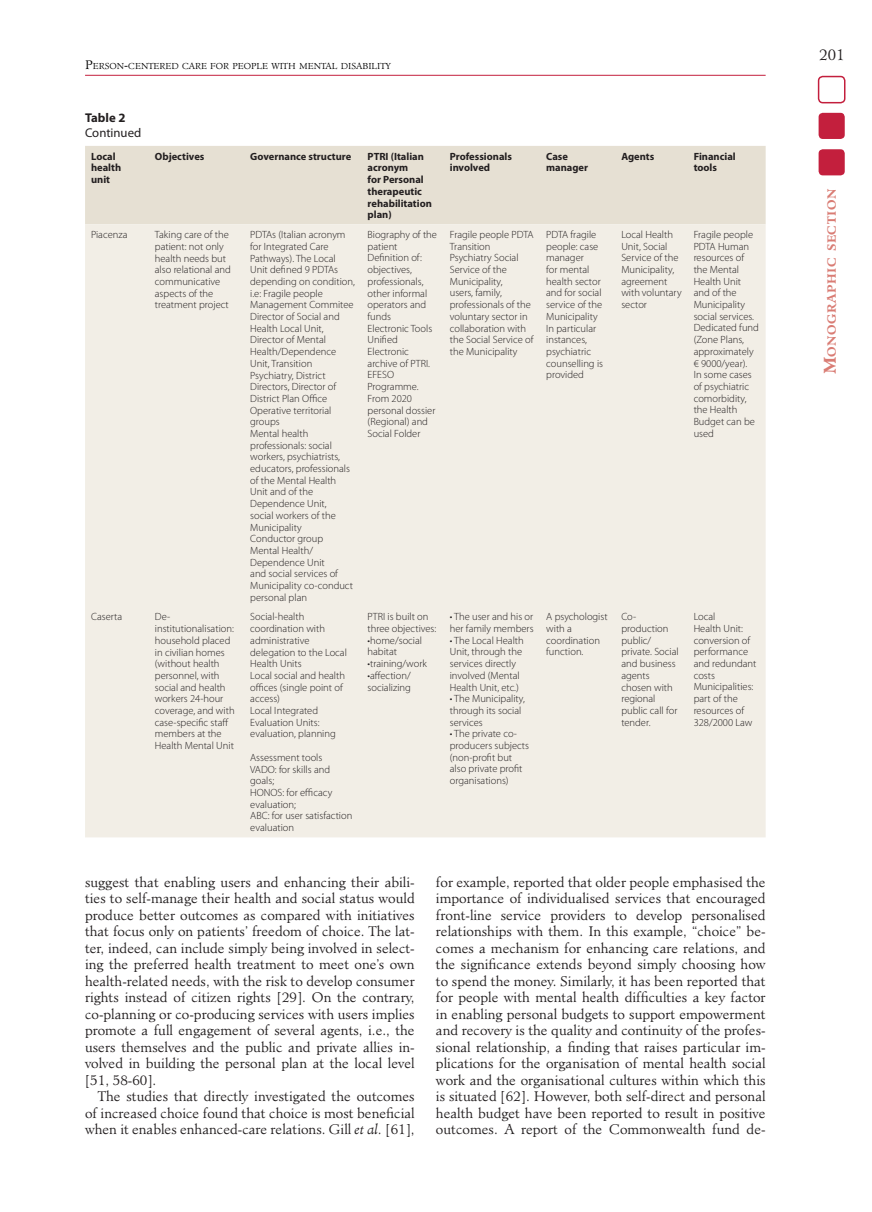
<style>
.page{position:relative;width:872px;height:1212px;background:#fff}
.page>*{position:absolute;margin:0;border:0;box-sizing:border-box;transform-origin:0 0}
.t1{font:300 15px "Minister Std";color:#231f20}
.t2{font:300 13.5px/16.5px "Minister Std";color:#231f20;text-align:justify}
.t3{font:12.75px "Myriad Pro";color:#231f20}
.t4{font:700 12.75px "Myriad Pro";color:#231f20}
.t5{font:700 11.55px "Minister Std";letter-spacing:.045em;color:#d97c74}
.t6{font:300 10.5px/11.7px "Myriad Pro";color:#231f20}
.t7{font:700 10.5px/11.7px "Myriad Pro";color:#231f20}
.t8{font:300 8.4px "Minister Std";color:#000}
.s1{font-size:12px}
.s2{font-style:italic}
.s3{font-size:16.5px}
</style>
<div class="page">
<hr style="left:85px;top:75px;width:680px;height:1px;background:#c31f3d">
<div style="left:818px;top:76px;width:27px;height:27px;border:2px solid #c31f3d;border-radius:4px"></div>
<div style="left:818px;top:113px;width:26px;height:26px;background:#c31f3d;border-radius:4px"></div>
<div style="left:818px;top:149px;width:26px;height:26px;background:#c31f3d;border-radius:4px"></div>
<div style="left:85px;top:146px;width:680px;height:78px;background:#e6e0d3"></div>
<div style="left:85px;top:224px;width:680px;height:613px;background:#f2eee6"></div>
<p class="t8" style="left:85px;top:61px;width:307px"><span class="s1">P</span>ERSON<span class="s1">-</span>CENTERED CARE FOR PEOPLE WITH MENTAL DISABILITY</p>
<p class="t4" style="left:85px;top:111px;width:42px">Table 2</p>
<p class="t3" style="left:85px;top:126px;width:58px">Continued</p>
<p class="t7" style="left:91px;top:151px;width:32px">Local health unit</p>
<p class="t7" style="left:155px;top:150px;width:51px">Objectives</p>
<p class="t7" style="left:250px;top:150px;width:103px">Governance structure</p>
<p class="t7" style="left:367px;top:150px;width:66px">PTRI (Italian acronym<br>for Personal therapeutic rehabilitation plan)</p>
<p class="t7" style="left:450px;top:150px;width:64px">Professionals involved</p>
<p class="t7" style="left:546px;top:150px;width:43px">Case manager</p>
<p class="t7" style="left:621px;top:150px;width:34px">Agents</p>
<p class="t7" style="left:693px;top:150px;width:44px">Financial tools</p>
<p class="t6" style="left:91px;top:229px;width:38px">Piacenza</p>
<p class="t6" style="left:155px;top:229px;width:77px">Taking care of the patient: not only health needs but also relational and communicative aspects of the treatment project</p>
<p class="t6" style="left:250px;top:229px;width:106px">PDTAs (Italian acronym for Integrated Care<br>Pathways). The Local<br>Unit defined 9 PDTAs depending on condition, i.e: Fragile people<br>Management Commitee<br>Director of Social and<br>Health Local Unit,<br>Director of Mental<br>Health/Dependence<br>Unit, Transition<br>Psychiatry, District<br>Directors, Director of<br>District Plan Office<br>Operative territorial groups<br>Mental health professionals: social workers, psychiatrists, educators, professionals of the Mental Health<br>Unit and of the<br>Dependence Unit,<br>social workers of the<br>Municipality<br>Conductor group<br>Mental Health/<br>Dependence Unit<br>and social services of<br>Municipality co-conduct personal plan</p>
<p class="t6" style="left:367px;top:229px;width:71px">Biography of the patient<br>Definition of: objectives, professionals, other informal operators and funds<br>Electronic Tools<br>Unified<br>Electronic archive of PTRI.<br>EFESO<br>Programme.<br>From 2020 personal dossier (Regional) and<br>Social Folder</p>
<p class="t6" style="left:450px;top:229px;width:85px">Fragile people PDTA<br>Transition<br>Psychiatry Social<br>Service of the<br>Municipality,<br>users, family, professionals of the voluntary sector in collaboration with the Social Service of the Municipality</p>
<p class="t6" style="left:546px;top:229px;width:58px">PDTA fragile people: case manager<br>for mental health sector and for social service of the<br>Municipality<br>In particular instances, psychiatric counselling is provided</p>
<p class="t6" style="left:621px;top:229px;width:62px">Local Health<br>Unit, Social<br>Service of the<br>Municipality, agreement with voluntary sector</p>
<p class="t6" style="left:693px;top:229px;width:67px">Fragile people<br>PDTA Human resources of the Mental<br>Health Unit and of the<br>Municipality social services.<br>Dedicated fund (Zone Plans, approximately € 9000/year).<br>In some cases of psychiatric comorbidity, the Health<br>Budget can be used</p>
<p class="t6" style="left:91px;top:611px;width:33px">Caserta</p>
<p class="t6" style="left:155px;top:611px;width:81px">De&shy;institutionalisation: household placed in civilian homes (without health personnel, with social and health workers 24-hour coverage, and with case-specific staff members at the<br>Health Mental Unit</p>
<p class="t6" style="left:250px;top:611px;width:98px">Social-health coordination with administrative delegation to the Local<br>Health Units<br>Local social and health offices (single point of access)<br>Local Integrated<br>Evaluation Units: evaluation, planning</p>
<p class="t6" style="left:250px;top:752px;width:104px">Assessment tools<br>VADO: for skills and goals;<br>HONOS: for efficacy evaluation;<br>ABC: for user satisfaction evaluation</p>
<p class="t6" style="left:546px;top:611px;width:63px">A psychologist with a coordination function.</p>
<p class="t6" style="left:621px;top:611px;width:59px">Co&shy;production public/ private. Social and business agents chosen with regional public call for tender.</p>
<p class="t6" style="left:693px;top:611px;width:64px">Local<br>Health Unit: conversion of performance and redundant costs<br>Municipalities: part of the resources of<br>328/2000 Law</p>
<p class="t6" style="left:450px;top:611px;width:85px">• The user and his or her family members</p>
<p class="t6" style="left:450px;top:635px;width:75px">• The Local Health<br>Unit, through the services directly involved (Mental<br>Health Unit, etc.)</p>
<p class="t6" style="left:450px;top:693px;width:77px">• The Municipality, through its social services</p>
<p class="t6" style="left:450px;top:728px;width:81px">• The private co&shy;producers subjects (non-profit but also private profit organisations)</p>
<p class="t6" style="left:367px;top:611px;width:70px">PTRI is built on three objectives:</p>
<p class="t6" style="left:367px;top:635px;width:56px">•home/social habitat</p>
<p class="t6" style="left:367px;top:658px;width:61px">•training/work</p>
<p class="t6" style="left:367px;top:670px;width:45px">•affection/ socializing</p>
<p class="t2" style="left:85px;top:874px;width:331px">suggest that enabling users and enhancing their abili&shy;ties to self-manage their health and social status would produce better outcomes as compared with initiatives that focus only on patients’ freedom of choice. The lat&shy;ter, indeed, can include simply being involved in select&shy;ing the preferred health treatment to meet one’s own health-related needs, with the risk to develop consumer rights instead of citizen rights [29]. On the contrary, co-planning or co-producing services with users implies promote a full engagement of several agents, i.e., the users themselves and the public and private allies in&shy;volved in building the personal plan at the local level [51, 58-60].</p>
<p class="t2" style="left:85px;top:1088px;width:331px;text-indent:13px">The studies that directly investigated the outcomes of increased choice found that choice is most beneficial when it enables enhanced-care relations. Gill <span class="s2">et al.</span> [61],</p>
<p class="t2" style="left:436px;top:874px;width:331px">for example, reported that older people emphasised the importance of individualised services that encouraged front-line service providers to develop personalised relationships with them. In this example, “choice” be&shy;comes a mechanism for enhancing care relations, and the significance extends beyond simply choosing how to spend the money. Similarly, it has been reported that for people with mental health difficulties a key factor in enabling personal budgets to support empowerment and recovery is the quality and continuity of the profes&shy;sional relationship, a finding that raises particular im&shy;plications for the organisation of mental health social work and the organisational cultures within which this is situated [62]. However, both self-direct and personal health budget have been reported to result in positive outcomes. A report of the Commonwealth fund de-</p>
<h1 class="t1" style="left:819px;top:45px;width:27px">201</h1>
<p class="t5" style="left:824px;top:374px;width:187px;rotate:-90deg"><span class="s3">M</span>onographic section</p>
</div>
